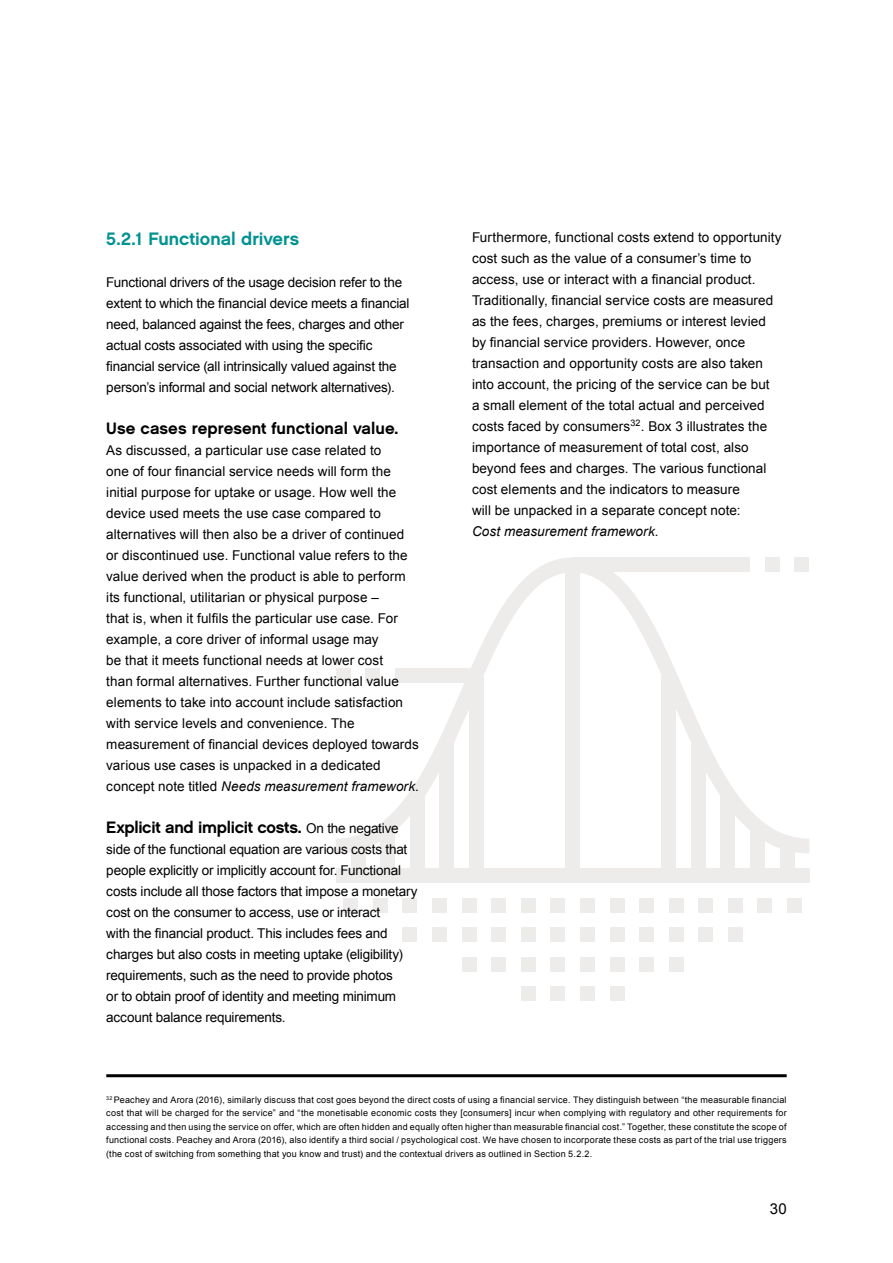
<style>
.page{position:relative;width:893px;height:1263px;background:#fff}
.page>*{position:absolute;margin:0;border:0;box-sizing:border-box;transform-origin:0 0}
.t1{font:18px "Chalet New York Nineteen Sixty";color:#009391}
.t2{font:16.5px "Chalet New York Nineteen Sixty";letter-spacing:-.02em;color:#000}
.t3{font:16.5px "Chalet New York Nineteen Sixty";color:#000}
.t4{font:15px "Arial";color:#000}
.t5{font:13.5px/21px "Arial";letter-spacing:.005em;color:#000}
.t6{font:13.5px/21px "Arial";letter-spacing:-.015em;color:#000}
.t7{font:9px/13.5px "Arial";letter-spacing:.025em;color:#000;text-align:justify}
.s1{font-style:italic}
.s2{font-family:"Arial";font-size:13.5px}
</style>
<div class="page">
<div style="left:336px;top:868px;width:473px;height:15px;background:#eeeceb"></div>
<svg style="left:336px;top:557px;width:473px;height:296px"></svg>
<div style="left:469px;top:676px;width:15px;height:199px;background:#eeeceb"></div>
<div style="left:565px;top:565px;width:15px;height:310px;background:#eeeceb"></div>
<div style="left:439px;top:742px;width:15px;height:133px;background:#eeeceb"></div>
<div style="left:410px;top:794px;width:15px;height:81px;background:#eeeceb"></div>
<div style="left:380px;top:831px;width:15px;height:44px;background:#eeeceb"></div>
<div style="left:351px;top:846px;width:14px;height:29px;background:#eeeceb"></div>
<div style="left:661px;top:676px;width:15px;height:199px;background:#eeeceb"></div>
<div style="left:691px;top:742px;width:15px;height:133px;background:#eeeceb"></div>
<div style="left:721px;top:794px;width:14px;height:81px;background:#eeeceb"></div>
<div style="left:750px;top:831px;width:15px;height:44px;background:#eeeceb"></div>
<div style="left:780px;top:846px;width:14px;height:29px;background:#eeeceb"></div>
<div style="left:395px;top:668px;width:81px;height:15px;background:#eeeceb"></div>
<div style="left:365px;top:668px;width:15px;height:15px;background:#eeeceb"></div>
<div style="left:336px;top:668px;width:15px;height:15px;background:#eeeceb"></div>
<div style="left:573px;top:557px;width:177px;height:15px;background:#eeeceb"></div>
<div style="left:765px;top:557px;width:15px;height:15px;background:#eeeceb"></div>
<div style="left:794px;top:557px;width:15px;height:15px;background:#eeeceb"></div>
<div style="left:343px;top:898px;width:15px;height:14px;background:#eeeceb"></div>
<div style="left:373px;top:898px;width:15px;height:14px;background:#eeeceb"></div>
<div style="left:402px;top:898px;width:15px;height:14px;background:#eeeceb"></div>
<div style="left:432px;top:898px;width:15px;height:14px;background:#eeeceb"></div>
<div style="left:462px;top:898px;width:14px;height:14px;background:#eeeceb"></div>
<div style="left:491px;top:898px;width:15px;height:14px;background:#eeeceb"></div>
<div style="left:521px;top:898px;width:15px;height:14px;background:#eeeceb"></div>
<div style="left:550px;top:898px;width:15px;height:14px;background:#eeeceb"></div>
<div style="left:580px;top:898px;width:15px;height:14px;background:#eeeceb"></div>
<div style="left:610px;top:898px;width:14px;height:14px;background:#eeeceb"></div>
<div style="left:639px;top:898px;width:15px;height:14px;background:#eeeceb"></div>
<div style="left:669px;top:898px;width:15px;height:14px;background:#eeeceb"></div>
<div style="left:402px;top:927px;width:15px;height:15px;background:#eeeceb"></div>
<div style="left:432px;top:927px;width:15px;height:15px;background:#eeeceb"></div>
<div style="left:462px;top:927px;width:14px;height:15px;background:#eeeceb"></div>
<div style="left:491px;top:927px;width:15px;height:15px;background:#eeeceb"></div>
<div style="left:521px;top:927px;width:15px;height:15px;background:#eeeceb"></div>
<div style="left:550px;top:927px;width:15px;height:15px;background:#eeeceb"></div>
<div style="left:580px;top:927px;width:15px;height:15px;background:#eeeceb"></div>
<div style="left:610px;top:927px;width:14px;height:15px;background:#eeeceb"></div>
<div style="left:639px;top:927px;width:15px;height:15px;background:#eeeceb"></div>
<div style="left:669px;top:927px;width:15px;height:15px;background:#eeeceb"></div>
<div style="left:462px;top:957px;width:14px;height:15px;background:#eeeceb"></div>
<div style="left:491px;top:957px;width:15px;height:15px;background:#eeeceb"></div>
<div style="left:521px;top:957px;width:15px;height:15px;background:#eeeceb"></div>
<div style="left:550px;top:957px;width:15px;height:15px;background:#eeeceb"></div>
<div style="left:580px;top:957px;width:15px;height:15px;background:#eeeceb"></div>
<div style="left:610px;top:957px;width:14px;height:15px;background:#eeeceb"></div>
<div style="left:639px;top:957px;width:15px;height:15px;background:#eeeceb"></div>
<div style="left:669px;top:957px;width:15px;height:15px;background:#eeeceb"></div>
<div style="left:521px;top:986px;width:15px;height:15px;background:#eeeceb"></div>
<div style="left:550px;top:986px;width:15px;height:15px;background:#eeeceb"></div>
<div style="left:580px;top:986px;width:15px;height:15px;background:#eeeceb"></div>
<div style="left:610px;top:986px;width:14px;height:15px;background:#eeeceb"></div>
<div style="left:698px;top:898px;width:15px;height:14px;background:#eeeceb"></div>
<div style="left:728px;top:898px;width:15px;height:14px;background:#eeeceb"></div>
<div style="left:757px;top:898px;width:15px;height:14px;background:#eeeceb"></div>
<div style="left:787px;top:898px;width:15px;height:14px;background:#eeeceb"></div>
<div style="left:698px;top:927px;width:15px;height:15px;background:#eeeceb"></div>
<div style="left:728px;top:927px;width:15px;height:15px;background:#eeeceb"></div>
<hr style="left:106px;top:1074px;width:681px;height:3px;background:#000">
<h1 class="t1" style="left:106px;top:228px;width:194px">5.2.1 Functional drivers</h1>
<p class="t6" style="left:106px;top:272px;width:305px">Functional drivers of the usage decision refer to the extent to which the financial device meets a financial need, balanced against the fees, charges and other actual costs associated with using the specific financial service (all intrinsically valued against the person’s informal and social network alternatives).</p>
<p class="t3" style="left:106px;top:418px;width:294px">Use cases represent functional value.</p>
<p class="t5" style="left:106px;top:440px;width:314px">As discussed, a particular use case related to<br>one of four financial service needs will form the initial purpose for uptake or usage. How well the device used meets the use case compared to alternatives will then also be a driver of continued or discontinued use. Functional value refers to the value derived when the product is able to perform its functional, utilitarian or physical purpose –<br>that is, when it fulfils the particular use case. For example, a core driver of informal usage may<br>be that it meets functional needs at lower cost<br>than formal alternatives. Further functional value elements to take into account include satisfaction with service levels and convenience. The measurement of financial devices deployed towards various use cases is unpacked in a dedicated concept note titled <span class="s1">Needs measurement framework</span>.</p>
<p class="t2" style="left:106px;top:817px;width:294px">Explicit and implicit costs. <span class="s2">On the negative</span></p>
<p class="t6" style="left:106px;top:839px;width:313px">side of the functional equation are various costs that people explicitly or implicitly account for. Functional costs include all those factors that impose a monetary cost on the consumer to access, use or interact<br>with the financial product. This includes fees and charges but also costs in meeting uptake (eligibility) requirements, such as the need to provide photos<br>or to obtain proof of identity and meeting minimum account balance requirements.</p>
<p class="t5" style="left:472px;top:227px;width:311px">Furthermore, functional costs extend to opportunity cost such as the value of a consumer’s time to access, use or interact with a financial product.<br>Traditionally, financial service costs are measured as the fees, charges, premiums or interest levied by financial service providers. However, once transaction and opportunity costs are also taken into account, the pricing of the service can be but<br>a small element of the total actual and perceived costs faced by consumers<sup>32</sup>. Box 3 illustrates the importance of measurement of total cost, also beyond fees and charges. The various functional cost elements and the indicators to measure<br>will be unpacked in a separate concept note:<br><span class="s1">Cost measurement framework</span>.</p>
<p class="t7" style="left:106px;top:1093px;width:682px"><sup>32</sup> Peachey and Arora (2016), similarly discuss that cost goes beyond the direct costs of using a financial service. They distinguish between “the measurable financial cost that will be charged for the service” and “the monetisable economic costs they [consumers] incur when complying with regulatory and other requirements for accessing and then using the service on offer, which are often hidden and equally often higher than measurable financial cost.” Together, these constitute the scope of functional costs. Peachey and Arora (2016), also identify a third social / psychological cost. We have chosen to incorporate these costs as part of the trial use triggers (the cost of switching from something that you know and trust) and the contextual drivers as outlined in Section 5.2.2.</p>
<p class="t4" style="left:770px;top:1199px;width:18px">30</p>
</div>
